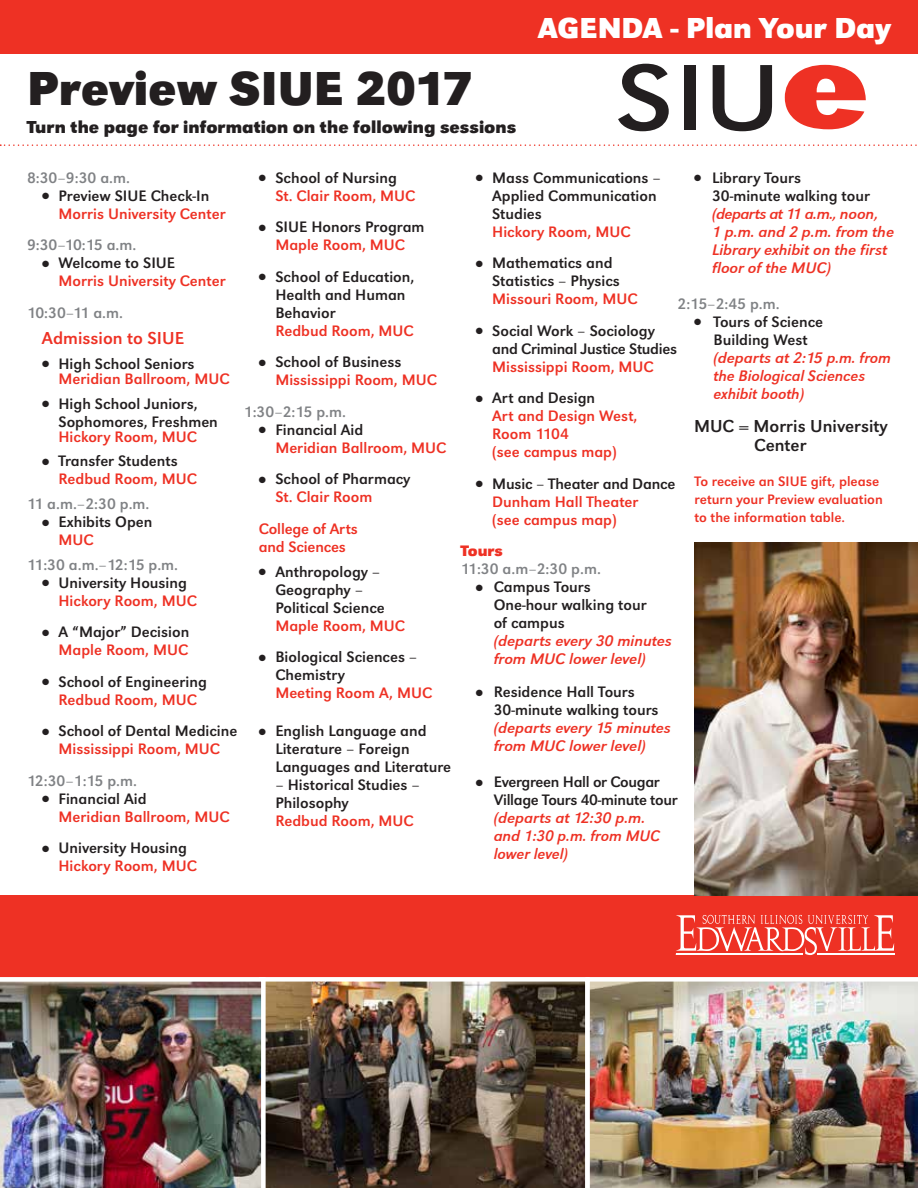
<style>
.page{position:relative;width:918px;height:1188px;background:#fff}
.page>*{position:absolute;margin:0;border:0;box-sizing:border-box;transform-origin:0 0}
.t1{font:700 49.5px "URW Grotesk T";color:#231f20}
.t2{font:700 30px "URW Grotesk T";color:#fff}
.t3{font:700 18px "URW Grotesk T";color:#231f20}
.t4{font:18px/19.5px "URW Grotesk T";color:#231f20}
.t5{font:18px "URW Grotesk T";color:#ee3124}
.t6{font:15.75px/18px "URW Grotesk T";color:#231f20}
.t7{font:italic 15.75px/18px "URW Grotesk T";color:#ee3124}
.t8{font:15.75px/18px "URW Grotesk T";color:#ee3124}
.t9{font:15.75px/18px "URW Grotesk T";letter-spacing:-.035em;color:#808285}
.t10{font:14.25px/18px "URW Grotesk T";color:#ee3124}
.s1{color:#231f20}
.s2{color:#ee3124}
.s3{font-style:normal;color:#231f20}
.s4{font-weight:700;color:#ee3124}
</style>
<div class="page">
<div style="left:0;top:896px;width:918px;height:292px;background:#ee3124"></div>
<div style="left:0;top:0;width:918px;height:54px;background:#ee3124"></div>
<svg style="left:618px;top:64px;width:51px;height:67px"></svg>
<div style="left:684px;top:65px;width:12px;height:65px;background:#231f20"></div>
<svg style="left:713px;top:65px;width:59px;height:66px"></svg>
<svg style="left:785px;top:65px;width:81px;height:64px"></svg>
<svg style="left:676px;top:915px;width:218px;height:40px"></svg>
<svg style="left:0;top:144px;width:917px;height:2px"></svg>
<img style="left:266px;top:977px;width:319px;height:211px">
<img style="left:585px;top:977px;width:333px;height:211px">
<img style="left:0;top:977px;width:266px;height:211px">
<img style="left:695px;top:542px;width:223px;height:354px">
<p class="t2" style="left:538px;top:11px;width:354px">AGENDA - Plan Your Day</p>
<p class="t1" style="left:27px;top:59px;width:447px">Preview SIUE 2017</p>
<p class="t3" style="left:27px;top:116px;width:491px">Turn the page for information on the following sessions</p>
<p class="t9" style="left:27px;top:168px;width:105px">8:30–9:30 a.m.</p>
<p class="t8" style="left:59px;top:186px;width:169px;text-indent:-17px"><span class="s1">● Preview SIUE Check-In<br></span>Morris University Center</p>
<p class="t9" style="left:27px;top:236px;width:111px">9:30–10:15 a.m.</p>
<p class="t8" style="left:59px;top:254px;width:169px;text-indent:-17px"><span class="s1">● Welcome to SIUE<br></span>Morris University Center</p>
<p class="t9" style="left:27px;top:303px;width:98px">10:30–11 a.m.</p>
<p class="t5" style="left:42px;top:328px;width:144px">Admission to SIUE</p>
<p class="t8" style="left:59px;top:356px;width:173px;line-height:15px;text-indent:-17px"><span class="s1">● High School Seniors<br></span>Meridian Ballroom, MUC</p>
<p class="t6" style="left:59px;top:394px;width:161px;text-indent:-17px">● High School Juniors,<br>Sophomores, Freshmen</p>
<p class="t8" style="left:59px;top:427px;width:140px">Hickory Room, MUC</p>
<p class="t6" style="left:59px;top:452px;width:140px;text-indent:-17px">● Transfer Students<br><span class="s2">Redbud Room, MUC</span></p>
<p class="t9" style="left:27px;top:495px;width:124px">11 a.m.–2:30 p.m.</p>
<p class="t6" style="left:59px;top:513px;width:95px;text-indent:-17px">● Exhibits Open<br><span class="s2">MUC</span></p>
<p class="t9" style="left:27px;top:555px;width:153px">11:30 a.m.–12:15 p.m.</p>
<p class="t6" style="left:59px;top:573px;width:140px;text-indent:-17px">● University Housing<br><span class="s2">Hickory Room, MUC</span></p>
<p class="t6" style="left:42px;top:623px;width:149px;text-align:right">● A “Major” Decision<br><span class="s2">Maple Room, MUC</span></p>
<p class="t6" style="left:42px;top:672px;width:166px;text-align:center">● School of Engineering<br><span class="s2">Redbud Room, MUC</span></p>
<p class="t6" style="left:42px;top:722px;width:197px;text-align:center">● School of Dental Medicine<br><span class="s2">Mississippi Room, MUC</span></p>
<p class="t9" style="left:27px;top:771px;width:112px">12:30–1:15 p.m.</p>
<p class="t8" style="left:59px;top:789px;width:173px;text-indent:-17px"><span class="s1">● Financial Aid<br></span>Meridian Ballroom, MUC</p>
<p class="t6" style="left:59px;top:839px;width:140px;text-indent:-17px">● University Housing<br><span class="s2">Hickory Room, MUC</span></p>
<p class="t8" style="left:275px;top:168px;width:142px;text-indent:-17px"><span class="s1">● School of Nursing<br></span>St. Clair Room, MUC</p>
<p class="t6" style="left:259px;top:218px;width:167px;text-align:center">● SIUE Honors Program<br><span class="s2">Maple Room, MUC</span></p>
<p class="t6" style="left:275px;top:267px;width:141px;text-indent:-17px">● School of Education,<br>Health and Human<br>Behavior<br><span class="s2">Redbud Room, MUC</span></p>
<p class="t8" style="left:275px;top:353px;width:163px;text-indent:-17px"><span class="s1">● School of Business<br></span>Mississippi Room, MUC</p>
<p class="t9" style="left:244px;top:402px;width:104px">1:30–2:15 p.m.</p>
<p class="t8" style="left:275px;top:420px;width:173px;text-indent:-17px"><span class="s1">● Financial Aid<br></span>Meridian Ballroom, MUC</p>
<p class="t6" style="left:275px;top:470px;width:137px;text-indent:-17px">● School of Pharmacy<br><span class="s2">St. Clair Room</span></p>
<p class="t8" style="left:259px;top:519px;width:100px">College of Arts and Sciences</p>
<p class="t6" style="left:275px;top:562px;width:131px;text-indent:-17px">● Anthropology –<br>Geography –<br>Political Science<br><span class="s2">Maple Room, MUC</span></p>
<p class="t6" style="left:275px;top:648px;width:159px;text-indent:-17px">● Biological Sciences –<br>Chemistry<br><span class="s2">Meeting Room A, MUC</span></p>
<p class="t6" style="left:275px;top:722px;width:177px;text-indent:-17px">● English Language and<br>Literature – Foreign<br>Languages and Literature</p>
<p class="t6" style="left:275px;top:776px;width:146px">– Historical Studies –<br>Philosophy<br><span class="s2">Redbud Room, MUC</span></p>
<p class="t7" style="left:712px;top:168px;width:184px;text-indent:-18px"><span class="s1">●</span> <span class="s3">Library Tours<br>30-minute walking tour </span>(departs at 11 a.m., noon,<br>1 p.m. and 2 p.m. from the<br>Library exhibit on the first floor of the MUC)</p>
<p class="t9" style="left:678px;top:294px;width:104px">2:15–2:45 p.m.</p>
<p class="t7" style="left:714px;top:312px;width:179px;text-indent:-19px"><span class="s1">●</span> <span class="s3">Tours of Science<br>Building West<br></span>(departs at 2:15 p.m. from the Biological Sciences exhibit booth)</p>
<p class="t4" style="left:754px;top:416px;width:135px;text-indent:-60px">MUC = Morris University<br>Center</p>
<p class="t6" style="left:492px;top:168px;width:170px;text-indent:-16px">● Mass Communications –<br>Applied Communication<br>Studies<br><span class="s2">Hickory Room, MUC</span></p>
<p class="t6" style="left:492px;top:254px;width:147px;text-indent:-17px">● Mathematics and<br>Statistics – Physics<br><span class="s2">Missouri Room, MUC</span></p>
<p class="t6" style="left:492px;top:321px;width:186px;text-indent:-17px">● Social Work – Sociology and Criminal Justice Studies<br><span class="s2">Mississippi Room, MUC</span></p>
<p class="t8" style="left:492px;top:389px;width:147px;text-indent:-17px"><span class="s1">● Art and Design<br></span>Art and Design West,<br>Room 1104<br>(see campus map)</p>
<p class="t8" style="left:492px;top:474px;width:185px;text-indent:-17px"><span class="s1">● Music – Theater and Dance<br></span>Dunham Hall Theater<br>(see campus map)</p>
<p class="t9" style="left:461px;top:542px;width:142px"><span class="s4">Tours<br></span>11:30 a.m–2:30 p.m.</p>
<p class="t7" style="left:494px;top:578px;width:180px;text-indent:-18px"><span class="s1">●</span> <span class="s3">Campus Tours<br>One-hour walking tour<br>of campus<br></span>(departs every 30 minutes from MUC lower level)</p>
<p class="t7" style="left:494px;top:683px;width:179px;text-indent:-18px"><span class="s1">●</span> <span class="s3">Residence Hall Tours<br>30-minute walking tours </span>(departs every 15 minutes from MUC lower level)</p>
<p class="t7" style="left:494px;top:773px;width:185px;text-indent:-18px"><span class="s1">●</span> <span class="s3">Evergreen Hall or Cougar<br>Village Tours 40-minute tour </span>(departs at 12:30 p.m.<br>and 1:30 p.m. from MUC lower level)</p>
<p class="t10" style="left:694px;top:472px;width:190px">To receive an SIUE gift, please return your Preview evaluation to the information table.</p>
</div>
